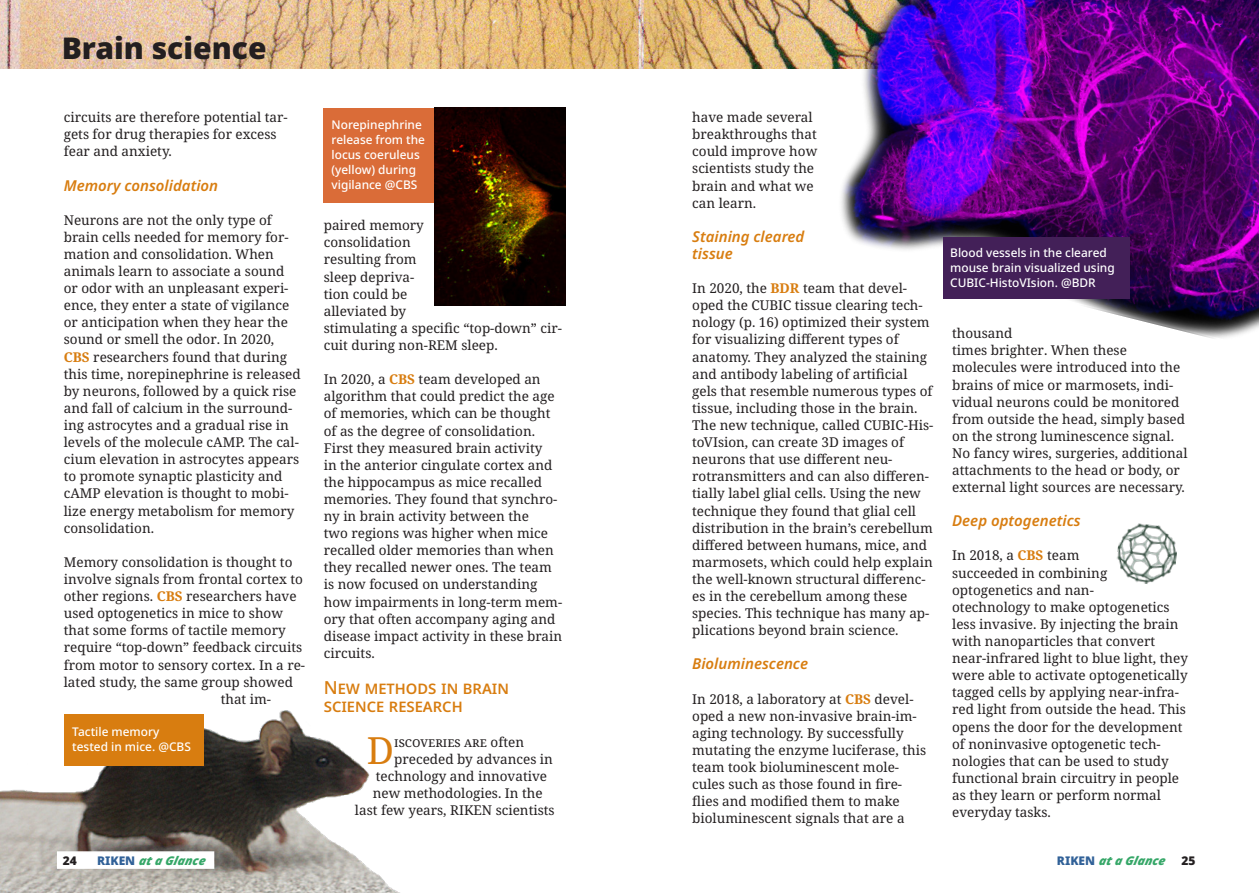
<style>
.page{position:relative;width:1259px;height:893px;background:#fff}
.page>*{position:absolute;margin:0;border:0;box-sizing:border-box;transform-origin:0 0}
.t1{font:37.5px "Noto Serif";color:#d87d10}
.t2{font:900 30px "Noto Sans";color:#231f20}
.t3{font:500 18px/18px "Noto Sans";letter-spacing:.1em;color:#d87d10}
.t4{font:italic 600 15px/17.1px "Noto Sans";color:#d87d10}
.t5{font:13.5px/17.1px "Noto Serif";color:#231f20}
.t6{font:500 12px/15px "Noto Sans";color:#fff}
.t7{font:italic 900 12px "Noto Sans";color:#36a768}
.t8{font:900 12px "Noto Sans";color:#231f20}
.s1{font-weight:700;color:#d87d10}
.s2{font-style:normal;color:#316198}
.s3{font-style:normal;color:#231f20}
</style>
<div class="page">
<img style="left:0;top:0;width:802px;height:68px">
<div style="left:323px;top:108px;width:114px;height:95px;background:#da6c38"></div>
<img style="left:435px;top:108px;width:131px;height:198px">
<img style="left:802px;top:0;width:457px;height:339px">
<div style="left:943px;top:237px;width:186px;height:62px;background:#432058"></div>
<img style="left:0;top:710px;width:400px;height:183px">
<div style="left:64px;top:714px;width:140px;height:51px;background:#d87d10"></div>
<img style="left:1117px;top:523px;width:60px;height:61px">
<div style="left:57px;top:851px;width:157px;height:18px;background:#fff;border:2px solid #fff"></div>
<h2 class="t2" style="left:62px;top:25px;width:206px">Brain science</h2>
<p class="t5" style="left:64px;top:109px;width:225px">circuits are therefore potential tar&shy;gets for drug therapies for excess fear and anxiety.</p>
<p class="t4" style="left:64px;top:177px;width:156px">Memory consolidation</p>
<p class="t5" style="left:64px;top:212px;width:238px">Neurons are not the only type of brain cells needed for memory for&shy;mation and consolidation. When animals learn to associate a sound or odor with an unpleasant experi&shy;ence, they enter a state of vigilance or anticipation when they hear the sound or smell the odor. In 2020, <span class="s1">CBS</span> researchers found that during this time, norepinephrine is released by neurons, followed by a quick rise and fall of calcium in the surround&shy;ing astrocytes and a gradual rise in levels of the molecule cAMP. The cal&shy;cium elevation in astrocytes appears to promote synaptic plasticity and cAMP elevation is thought to mobi&shy;lize energy metabolism for memory consolidation.</p>
<p class="t5" style="left:64px;top:554px;width:230px">Memory consolidation is thought to</p>
<p class="t5" style="left:64px;top:571px;width:241px">involve signals from frontal cortex to</p>
<p class="t5" style="left:64px;top:588px;width:234px">other regions. <span class="s1">CBS</span> researchers have</p>
<p class="t5" style="left:64px;top:605px;width:221px">used optogenetics in mice to show</p>
<p class="t5" style="left:64px;top:622px;width:223px">that some forms of tactile memory</p>
<p class="t5" style="left:64px;top:639px;width:240px">require “top-down” feedback circuits</p>
<p class="t5" style="left:64px;top:656px;width:243px">from motor to sensory cortex. In a re-</p>
<p class="t5" style="left:64px;top:674px;width:231px">lated study, the same group showed</p>
<p class="t5" style="left:221px;top:691px;width:52px">that im-</p>
<p class="t6" style="left:72px;top:724px;width:120px">Tactile memory tested in mice. @CBS</p>
<p class="t6" style="left:331px;top:117px;width:95px">Norepinephrine release from the locus coeruleus (yellow) during vigilance @CBS</p>
<p class="t5" style="left:324px;top:217px;width:240px">paired memory<br>consolidation<br>resulting from<br>sleep depriva-<br>tion could be<br>alleviated by<br>stimulating a specific “top-down” cir&shy;cuit during non-REM sleep.</p>
<p class="t5" style="left:324px;top:371px;width:240px">In 2020, a <span class="s1">CBS</span> team developed an algorithm that could predict the age of memories, which can be thought of as the degree of consolidation.<br>First they measured brain activity<br>in the anterior cingulate cortex and the hippocampus as mice recalled memories. They found that synchro&shy;ny in brain activity between the<br>two regions was higher when mice recalled older memories than when they recalled newer ones. The team is now focused on understanding how impairments in long-term mem&shy;ory that often accompany aging and disease impact activity in these brain circuits.</p>
<h3 class="t3" style="left:324px;top:679px;width:187px">New methods in brain science research</h3>
<h1 class="t1" style="left:367px;top:725px;width:29px">D</h1>
<p class="t5" style="left:394px;top:734px;width:131px">iscoveries are often</p>
<p class="t5" style="left:394px;top:751px;width:160px">preceded by advances in</p>
<p class="t5" style="left:376px;top:768px;width:173px">technology and innovative</p>
<p class="t5" style="left:373px;top:785px;width:171px">new methodologies. In the</p>
<p class="t5" style="left:355px;top:802px;width:201px">last few years, RIKEN scientists</p>
<p class="t5" style="left:692px;top:109px;width:127px">have made several breakthroughs that could improve how scientists study the brain and what we can learn.</p>
<p class="t4" style="left:692px;top:228px;width:114px">Staining cleared tissue</p>
<p class="t5" style="left:692px;top:280px;width:243px">In 2020, the <span class="s1">BDR</span> team that devel&shy;oped the CUBIC tissue clearing tech&shy;nology (p. 16) optimized their system for visualizing different types of anatomy. They analyzed the staining and antibody labeling of artificial gels that resemble numerous types of tissue, including those in the brain.<br>The new technique, called CUBIC-His&shy;toVIsion, can create 3D images of neurons that use different neu&shy;rotransmitters and can also differen&shy;tially label glial cells. Using the new technique they found that glial cell distribution in the brain’s cerebellum differed between humans, mice, and marmosets, which could help explain the well-known structural differenc&shy;es in the cerebellum among these species. This technique has many ap&shy;plications beyond brain science.</p>
<p class="t4" style="left:692px;top:656px;width:117px">Bioluminescence</p>
<p class="t5" style="left:692px;top:691px;width:235px">In 2018, a laboratory at <span class="s1">CBS</span> devel&shy;oped a new non-invasive brain-im&shy;aging technology. By successfully mutating the enzyme luciferase, this team took bioluminescent mole&shy;cules such as those found in fire&shy;flies and modified them to make bioluminescent signals that are a</p>
<p class="t6" style="left:950px;top:245px;width:166px">Blood vessels in the cleared mouse brain visualized using<br>CUBIC-HistoVIsion. @BDR</p>
<p class="t5" style="left:952px;top:325px;width:237px">thousand<br>times brighter. When these molecules were introduced into the brains of mice or marmosets, indi&shy;vidual neurons could be monitored from outside the head, simply based on the strong luminescence signal.<br>No fancy wires, surgeries, additional attachments to the head or body, or external light sources are necessary.</p>
<p class="t4" style="left:952px;top:513px;width:130px">Deep optogenetics</p>
<p class="t5" style="left:952px;top:547px;width:237px">In 2018, a <span class="s1">CBS</span> team<br>succeeded in combining optogenetics and nan-<br>otechnology to make optogenetics less invasive. By injecting the brain with nanoparticles that convert near-infrared light to blue light, they were able to activate optogenetically tagged cells by applying near-infra&shy;red light from outside the head. This opens the door for the development of noninvasive optogenetic tech&shy;nologies that can be used to study functional brain circuitry in people as they learn or perform normal everyday tasks.</p>
<p class="t8" style="left:63px;top:851px;width:16px">24</p>
<p class="t7" style="left:97px;top:851px;width:113px"><span class="s2">R I K E N</span> ata Glance</p>
<p class="t7" style="left:1057px;top:851px;width:140px"><span class="s2">RI K E N</span> ata Glance <span class="s3">2 5</span></p>
</div>
